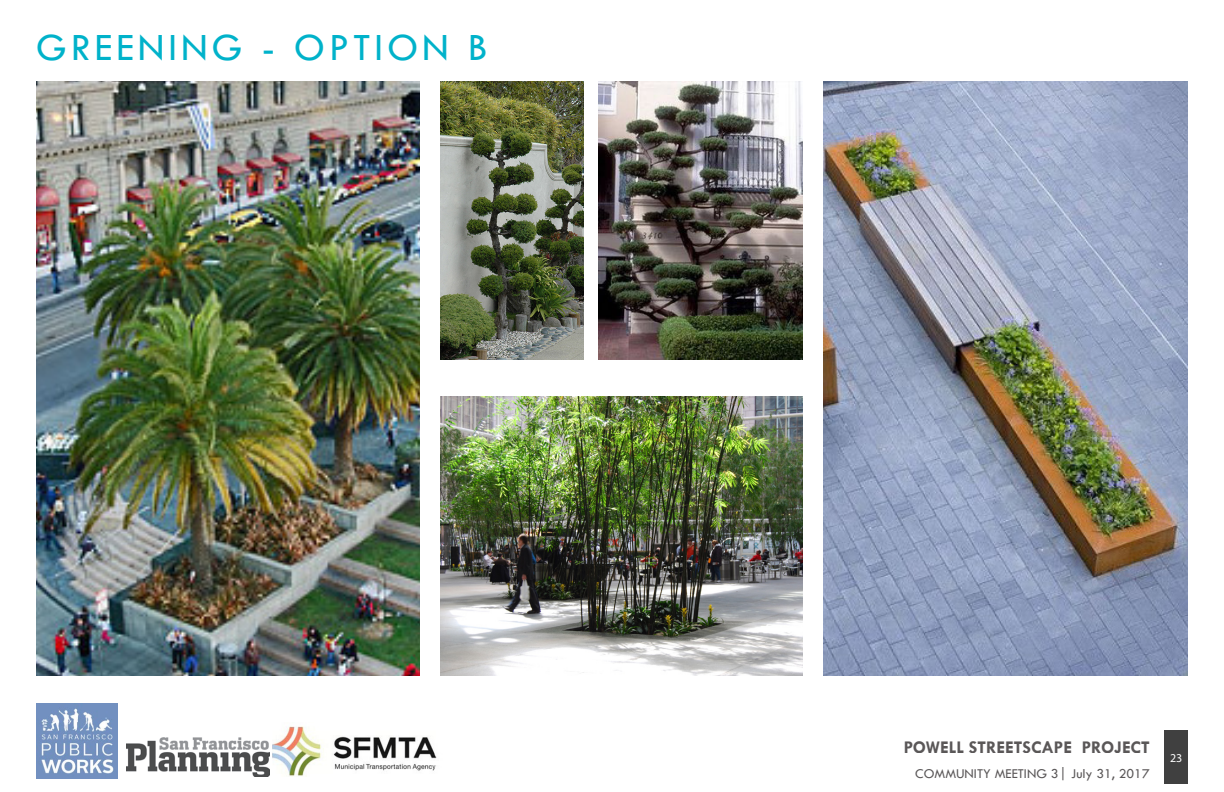
<style>
.page{position:relative;width:1224px;height:792px;background:#fff}
.page>*{position:absolute;margin:0;border:0;box-sizing:border-box;transform-origin:0 0}
.t1{font:40px "Tw Cen";letter-spacing:.1em;color:#00b2ca}
.t2{font:700 18px "Tw Cen";color:#231f20}
.t3{font:14px "Tw Cen";color:#231f20}
.t4{font:12px "Myriad Pro";color:#fff}
.s1{font-size:16px}
</style>
<div class="page">
<div style="left:1164px;top:730px;width:24px;height:54px;background:#404040"></div>
<img style="left:36px;top:704px;width:82px;height:74px">
<img style="left:272px;top:726px;width:165px;height:51px">
<img style="left:127px;top:737px;width:143px;height:40px">
<img style="left:440px;top:396px;width:363px;height:279px">
<img style="left:598px;top:81px;width:204px;height:279px">
<img style="left:36px;top:81px;width:384px;height:594px">
<img style="left:440px;top:81px;width:144px;height:279px">
<img style="left:824px;top:81px;width:363px;height:594px">
<p class="t1" style="left:36px;top:23px;width:453px">GREENING - OPTION B</p>
<p class="t2" style="left:903px;top:736px;width:248px">POWELL STREETSCAPE PROJECT</p>
<p class="t3" style="left:915px;top:765px;width:236px">COMMUNITY MEETING 3<span class="s1">|</span> July 31, 2017</p>
<p class="t4" style="left:1170px;top:750px;width:14px">23</p>
</div>
